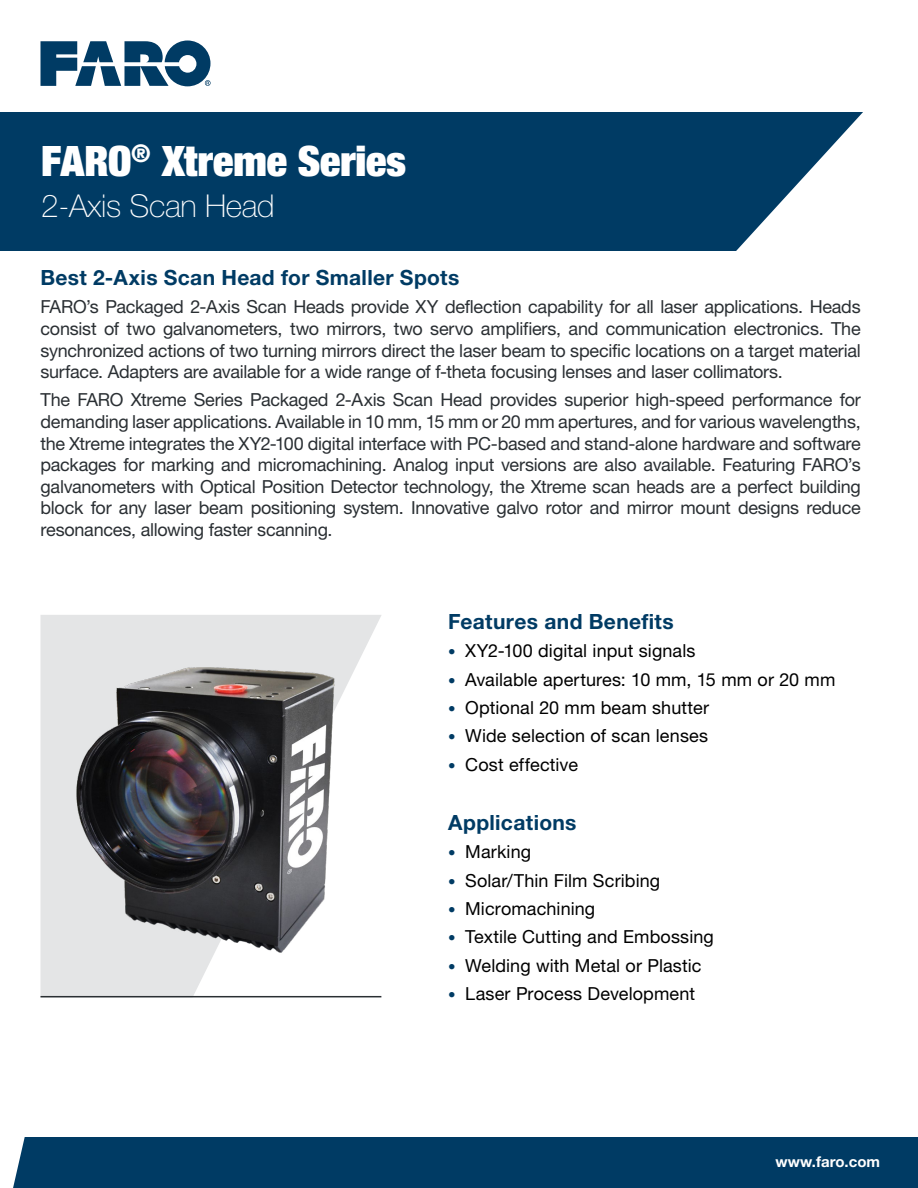
<style>
.page{position:relative;width:918px;height:1188px;background:#fff}
.page>*{position:absolute;margin:0;border:0;box-sizing:border-box;transform-origin:0 0}
.t1{font:900 condensed 42px "Helvetica Neue LTW1 G";letter-spacing:-.005em;color:#fff}
.t2{font:100 31.5px "Helvetica Neue LTW1 G";letter-spacing:-.01em;color:#fff}
.t3{font:700 21px "Helvetica Neue LTW1 G";letter-spacing:.015em;color:#003b64}
.t4{font:18px/21.6px "Helvetica Neue LTW1 G";letter-spacing:-.015em;color:#2a2f33;text-align:justify}
.t5{font:18px "Helvetica Neue LTW1 G";letter-spacing:.005em;color:#000}
.t6{font:15px "Arial Narrow";color:#fff}
.t7{font:700 15px "Helvetica Neue LTW1 G";color:#fff}
.s1{font-size:15px;color:#003b64}
</style>
<div class="page">
<svg style="left:40px;top:41px;width:171px;height:45px"></svg>
<div style="left:0;top:112px;width:918px;height:139px;background:#003b64"></div>
<svg style="left:736px;top:112px;width:182px;height:139px;fill:#fff"></svg>
<svg style="left:41px;top:615px;width:341px;height:382px;fill:#e4e5e6"></svg>
<div style="left:0;top:1138px;width:918px;height:50px;background:#003b64"></div>
<svg style="left:0;top:1137px;width:29px;height:51px"></svg>
<hr style="left:40px;top:996px;width:341px;height:1px;background:#2a2f33">
<img style="left:60px;top:641px;width:295px;height:329px">
<h1 class="t1" style="left:41px;top:133px;width:366px">FARO<sup>®</sup> Xtreme Series</h1>
<h2 class="t2" style="left:41px;top:188px;width:235px">2-Axis Scan Head</h2>
<p class="t3" style="left:40px;top:265px;width:420px">Best 2-Axis Scan Head for Smaller Spots</p>
<p class="t4" style="left:40px;top:296px;width:822px">FARO’s Packaged 2-Axis Scan Heads provide XY deflection capability for all laser applications. Heads consist of two galvanometers, two mirrors, two servo amplifiers, and communication electronics. The synchronized actions of two turning mirrors direct the laser beam to specific locations on a target material surface. Adapters are available for a wide range of f-theta focusing lenses and laser collimators.</p>
<p class="t4" style="left:40px;top:389px;width:822px">The FARO Xtreme Series Packaged 2-Axis Scan Head provides superior high-speed performance for demanding laser applications. Available in 10 mm, 15 mm or 20 mm apertures, and for various wavelengths, the Xtreme integrates the XY2-100 digital interface with PC-based and stand-alone hardware and software packages for marking and micromachining. Analog input versions are also available. Featuring FARO’s galvanometers with Optical Position Detector technology, the Xtreme scan heads are a perfect building block for any laser beam positioning system. Innovative galvo rotor and mirror mount designs reduce resonances, allowing faster scanning.</p>
<p class="t3" style="left:448px;top:609px;width:227px">Features and Benefits</p>
<p class="t5" style="left:448px;top:640px;width:249px"><span class="s1">•</span> XY2-100 digital input signals</p>
<p class="t5" style="left:448px;top:668px;width:389px"><span class="s1">•</span> Available apertures: 10 mm, 15 mm or 20 mm</p>
<p class="t5" style="left:448px;top:697px;width:262px"><span class="s1">•</span> Optional 20 mm beam shutter</p>
<p class="t5" style="left:448px;top:725px;width:261px"><span class="s1">•</span> Wide selection of scan lenses</p>
<p class="t5" style="left:448px;top:753px;width:131px"><span class="s1">•</span> Cost effective</p>
<p class="t3" style="left:448px;top:809px;width:130px">Applications</p>
<p class="t5" style="left:448px;top:841px;width:84px"><span class="s1">•</span> Marking</p>
<p class="t5" style="left:448px;top:869px;width:213px"><span class="s1">•</span> Solar/Thin Film Scribing</p>
<p class="t5" style="left:448px;top:897px;width:149px"><span class="s1">•</span> Micromachining</p>
<p class="t5" style="left:448px;top:926px;width:267px"><span class="s1">•</span> Textile Cutting and Embossing</p>
<p class="t5" style="left:448px;top:954px;width:255px"><span class="s1">•</span> Welding with Metal or Plastic</p>
<p class="t5" style="left:448px;top:982px;width:248px"><span class="s1">•</span> Laser Process Development</p>
<p class="t7" style="left:775px;top:1153px;width:106px">www.faro.com</p>
<p class="t6" style="left:734px;top:1152px;width:79px">www.faro.com</p>
</div>
